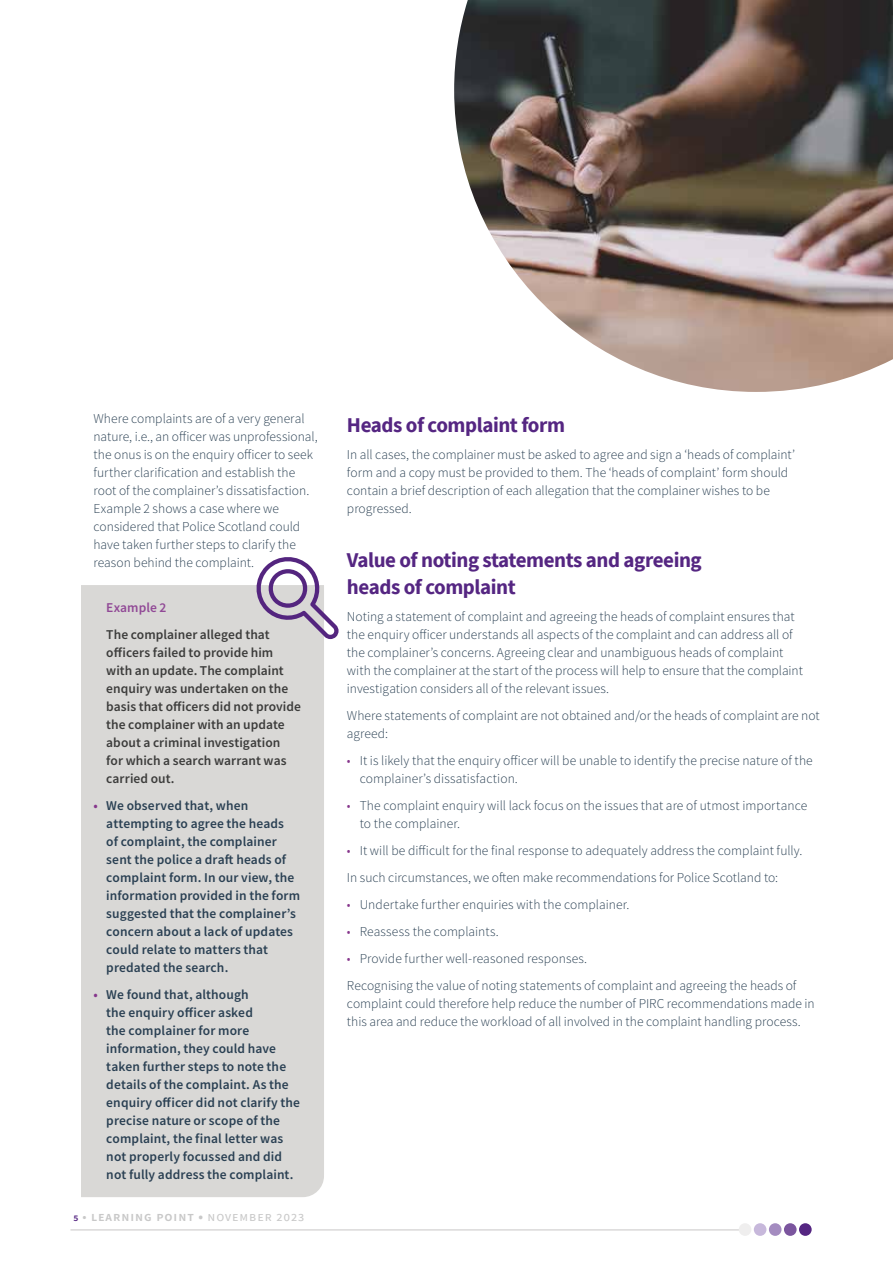
<style>
.page{position:relative;width:893px;height:1263px;background:#fff}
.page>*{position:absolute;margin:0;border:0;box-sizing:border-box;transform-origin:0 0}
.Para_header{font:700 21px/27px "Source Sans Pro";letter-spacing:-.02em;color:#552682}
.Body{font:300 13.5px/18px "Source Sans Pro";color:#2a4053}
.t1{font:600 13.5px/18px "Source Sans Pro";letter-spacing:.01em;color:#2a4053}
.Body_bold{font:600 13.5px/18px "Source Sans Pro";color:#3c3c3b}
.t2{font:13.5px "Source Sans Pro";letter-spacing:.07em;color:#c8c8c8}
.Body_bold-2{font:600 13.5px "Source Sans Pro";color:#914996}
.s1{color:#86368c}
.s2{font-weight:600;font-size:10.5px;color:#552682}
.s3{font-weight:600}
.s4{font-weight:700}
</style>
<div class="page">
<hr style="left:70px;top:1229px;width:675px;height:1px;background:#c8c7c7">
<div style="left:799px;top:1223px;width:13px;height:13px;background:#552682;border-radius:50%"></div>
<div style="left:784px;top:1223px;width:13px;height:13px;background:#7b559e;border-radius:50%"></div>
<div style="left:754px;top:1223px;width:12px;height:13px;background:#c7b8db;border-radius:50%"></div>
<div style="left:739px;top:1223px;width:12px;height:13px;background:#efeeee;border-radius:50%"></div>
<div style="left:769px;top:1223px;width:12px;height:13px;background:#a48cc0;border-radius:50%"></div>
<div style="left:81px;top:585px;width:243px;height:612px;background:#d9d8d6"></div>
<svg style="left:253px;top:557px;width:86px;height:82px"></svg>
<img style="left:454px;top:0;width:439px;height:392px">
<p class="Body" style="left:94px;top:410px;width:226px">Where complaints are of a very general nature, i.e., an officer was unprofessional, the onus is on the enquiry officer to seek further clarification and establish the root of the complainer’s dissatisfaction.<br>Example 2 shows a case where we considered that Police Scotland could have taken further steps to clarify the reason behind the complaint.</p>
<p class="Body_bold-2" style="left:106px;top:599px;width:62px">Example 2</p>
<p class="Body_bold" style="left:106px;top:625px;width:196px">The complainer alleged that officers failed to provide him with an update. The complaint enquiry was undertaken on the basis that officers did not provide the complainer with an update about a criminal investigation<br>for which a search warrant was carried out.</p>
<p class="t1" style="left:106px;top:796px;width:195px;text-indent:-13px"><span class="s1">•</span> We observed that, when attempting to agree the heads<br>of complaint, the complainer sent the police a draft heads of complaint form. In our view, the information provided in the form suggested that the complainer’s concern about a lack of updates could relate to matters that predated the search.</p>
<p class="t1" style="left:106px;top:985px;width:195px;text-indent:-13px"><span class="s1">•</span> We found that, although<br>the enquiry officer asked<br>the complainer for more information, they could have taken further steps to note the details of the complaint. As the enquiry officer did not clarify the precise nature or scope of the complaint, the final letter was not properly focussed and did not fully address the complaint.</p>
<p class="t2" style="left:73px;top:1208px;width:232px"><span class="s2">5</span> • <span class="s3">learning point</span> <span class="s4">•</span> november 2023</p>
<p class="Para_header" style="left:347px;top:411px;width:220px">Heads of complaint form</p>
<p class="Body" style="left:347px;top:446px;width:450px">In all cases, the complainer must be asked to agree and sign a ‘heads of complaint’ form and a copy must be provided to them. The ‘heads of complaint’ form should contain a brief description of each allegation that the complainer wishes to be progressed.</p>
<p class="Para_header" style="left:347px;top:546px;width:356px">Value of noting statements and agreeing heads of complaint</p>
<p class="Body" style="left:347px;top:608px;width:457px">Noting a statement of complaint and agreeing the heads of complaint ensures that the enquiry officer understands all aspects of the complaint and can address all of the complainer’s concerns. Agreeing clear and unambiguous heads of complaint with the complainer at the start of the process will help to ensure that the complaint investigation considers all of the relevant issues.</p>
<p class="Body" style="left:347px;top:707px;width:474px">Where statements of complaint are not obtained and/or the heads of complaint are not agreed:</p>
<p class="Body" style="left:360px;top:752px;width:455px;text-indent:-13px"><span class="s1">•</span> It is likely that the enquiry officer will be unable to identify the precise nature of the complainer’s dissatisfaction.</p>
<p class="Body" style="left:360px;top:797px;width:449px;text-indent:-13px"><span class="s1">•</span> The complaint enquiry will lack focus on the issues that are of utmost importance to the complainer.</p>
<p class="Body" style="left:347px;top:842px;width:457px"><span class="s1">•</span> It will be difficult for the final response to adequately address the complaint fully.</p>
<p class="Body" style="left:347px;top:869px;width:433px">In such circumstances, we often make recommendations for Police Scotland to:</p>
<p class="Body" style="left:347px;top:896px;width:284px"><span class="s1">•</span> Undertake further enquiries with the complainer.</p>
<p class="Body" style="left:347px;top:923px;width:153px"><span class="s1">•</span> Reassess the complaints.</p>
<p class="Body" style="left:347px;top:950px;width:242px"><span class="s1">•</span> Provide further well-reasoned responses.</p>
<p class="Body" style="left:347px;top:977px;width:469px">Recognising the value of noting statements of complaint and agreeing the heads of complaint could therefore help reduce the number of PIRC recommendations made in this area and reduce the workload of all involved in the complaint handling process.</p>
</div>
